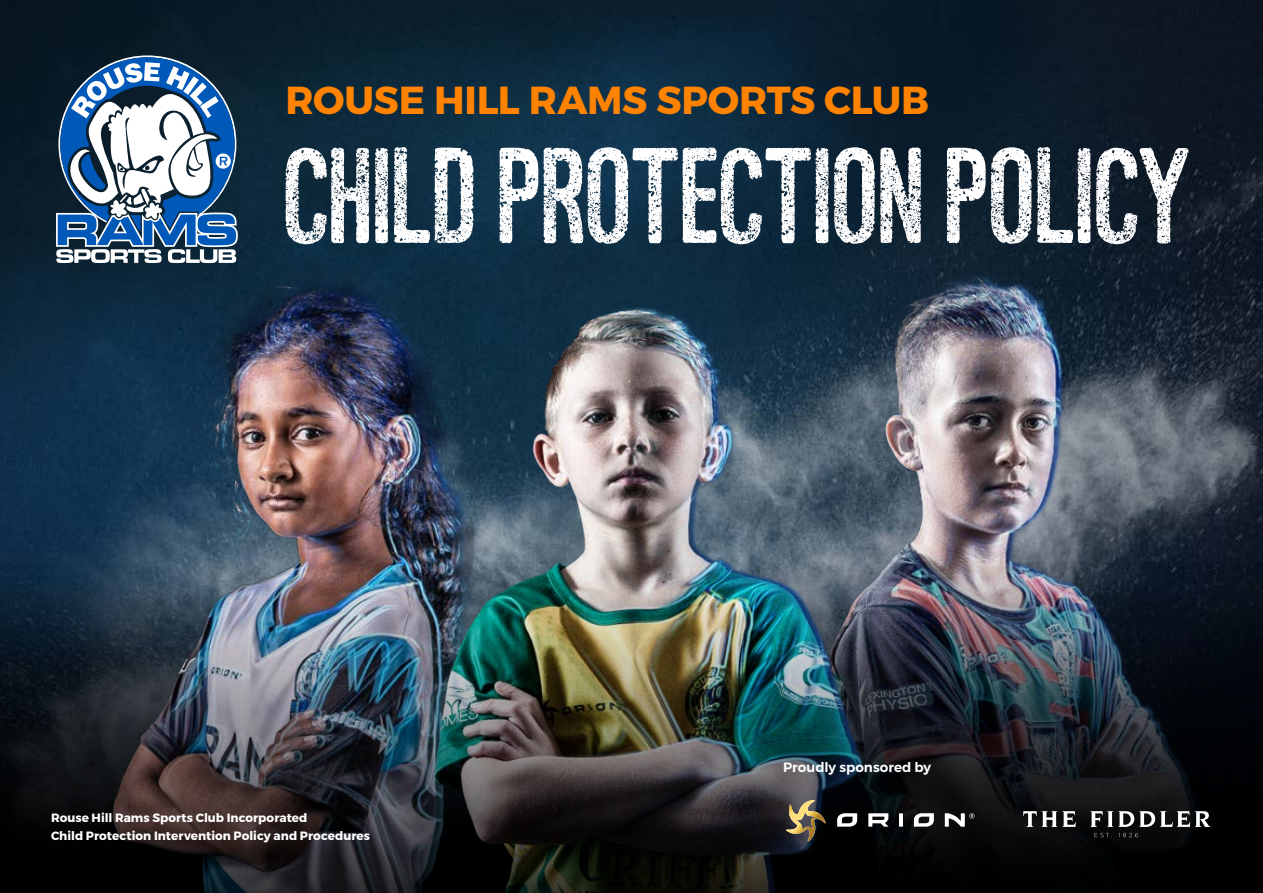
<style>
.page{position:relative;width:1263px;height:893px;background:#fff}
.page>*{position:absolute;margin:0;border:0;box-sizing:border-box;transform-origin:0 0}
.t1{font:123px "Asfalto";letter-spacing:-.015em;color:#fff}
.t2{font:700 39px "Montserrat";letter-spacing:-.005em;color:#ff8200}
.t3{font:600 13.5px "Montserrat";color:#fff}
.t4{font:700 12px "Montserrat";letter-spacing:.005em;color:#fff}
</style>
<div class="page">
<img style="left:0;top:0;width:1263px;height:561px">
<img style="left:740px;top:270px;width:470px;height:291px">
<img style="left:68px;top:223px;width:456px;height:338px">
<img style="left:400px;top:301px;width:498px;height:260px">
<img style="left:0;top:561px;width:1263px;height:332px">
<svg style="left:56px;top:55px;width:182px;height:208px"></svg>
<svg style="left:786px;top:800px;width:40px;height:41px"></svg>
<svg style="left:837px;top:813px;width:20px;height:14px"></svg>
<svg style="left:868px;top:813px;width:20px;height:14px"></svg>
<svg style="left:899px;top:813px;width:4px;height:14px"></svg>
<svg style="left:914px;top:813px;width:20px;height:14px"></svg>
<svg style="left:945px;top:813px;width:29px;height:14px"></svg>
<svg style="left:1023px;top:811px;width:187px;height:26px"></svg>
<p class="t2" style="left:286px;top:76px;width:645px">ROUSE HILL RAMS SPORTS CLUB</p>
<p class="t1" style="left:286px;top:121px;width:911px">CHILD PROTECTION POLICY</p>
<p class="t4" style="left:51px;top:810px;width:258px">Rouse Hill Rams Sports Club Incorporated</p>
<p class="t4" style="left:51px;top:828px;width:320px">Child Protection Intervention Policy and Procedures</p>
<p class="t3" style="left:783px;top:758px;width:150px">Proudly sponsored by</p>
</div>
